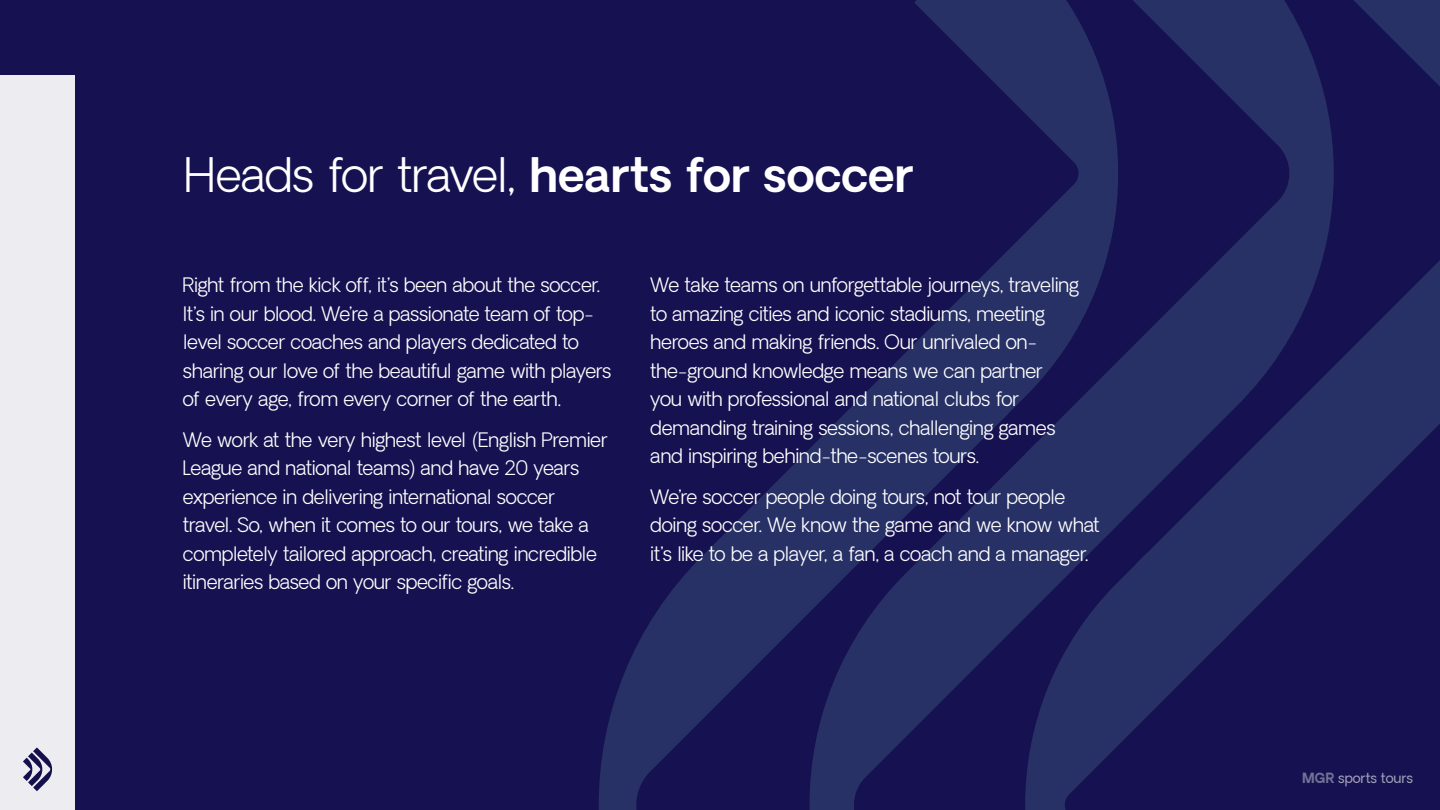
<style>
.page{position:relative;width:1440px;height:810px;background:#fff}
.page>*{position:absolute;margin:0;border:0;box-sizing:border-box;transform-origin:0 0}
.t1{font:300 46.5px "Oakes Grotesk";letter-spacing:-.035em;color:#fff}
.t2{font:300 19.5px/28.5px "Oakes Grotesk";letter-spacing:-.02em;color:#fff}
.t3{font:13.5px "Oakes Grotesk";color:#a2a0b9}
.s1{font-weight:600}
.s2{font-weight:700;color:#737197}
</style>
<div class="page">
<div style="left:75px;top:0;width:1365px;height:810px;background:#161251"></div>
<svg style="left:1147px;top:0;width:293px;height:634px"></svg>
<svg style="left:914px;top:0;width:111px;height:414px"></svg>
<svg style="left:1025px;top:0;width:341px;height:536px;fill:#273166"></svg>
<svg style="left:599px;top:332px;width:409px;height:478px"></svg>
<svg style="left:1119px;top:553px;width:110px;height:191px;fill:#273166"></svg>
<svg style="left:778px;top:442px;width:341px;height:368px;fill:#273166"></svg>
<div style="left:0;top:75px;width:75px;height:735px;background:#ececf1"></div>
<div style="left:0;top:0;width:75px;height:75px;background:#161251"></div>
<svg style="left:23px;top:747px;width:29px;height:44px"></svg>
<h1 class="t1" style="left:183px;top:146px;width:732px">Heads for travel, <span class="s1">hearts for soccer</span></h1>
<p class="t2" style="left:183px;top:271px;width:430px">Right from the kick off, it’s been about the soccer.<br>It’s in our blood. We’re a passionate team of top&shy;level soccer coaches and players dedicated to sharing our love of the beautiful game with players of every age, from every corner of the earth.</p>
<p class="t2" style="left:183px;top:426px;width:427px">We work at the very highest level (English Premier League and national teams) and have 20 years experience in delivering international soccer travel. So, when it comes to our tours, we take a completely tailored approach, creating incredible itineraries based on your specific goals.</p>
<p class="t2" style="left:650px;top:271px;width:430px">We take teams on unforgettable journeys, traveling to amazing cities and iconic stadiums, meeting heroes and making friends. Our unrivaled on&shy;the-ground knowledge means we can partner you with professional and national clubs for demanding training sessions, challenging games and inspiring behind-the-scenes tours.</p>
<p class="t2" style="left:650px;top:483px;width:451px">We’re soccer people doing tours, not tour people doing soccer. We know the game and we know what it’s like to be a player, a fan, a coach and a manager.</p>
<p class="t3" style="left:1302px;top:769px;width:112px"><span class="s2">MGR</span> sports tours</p>
</div>
